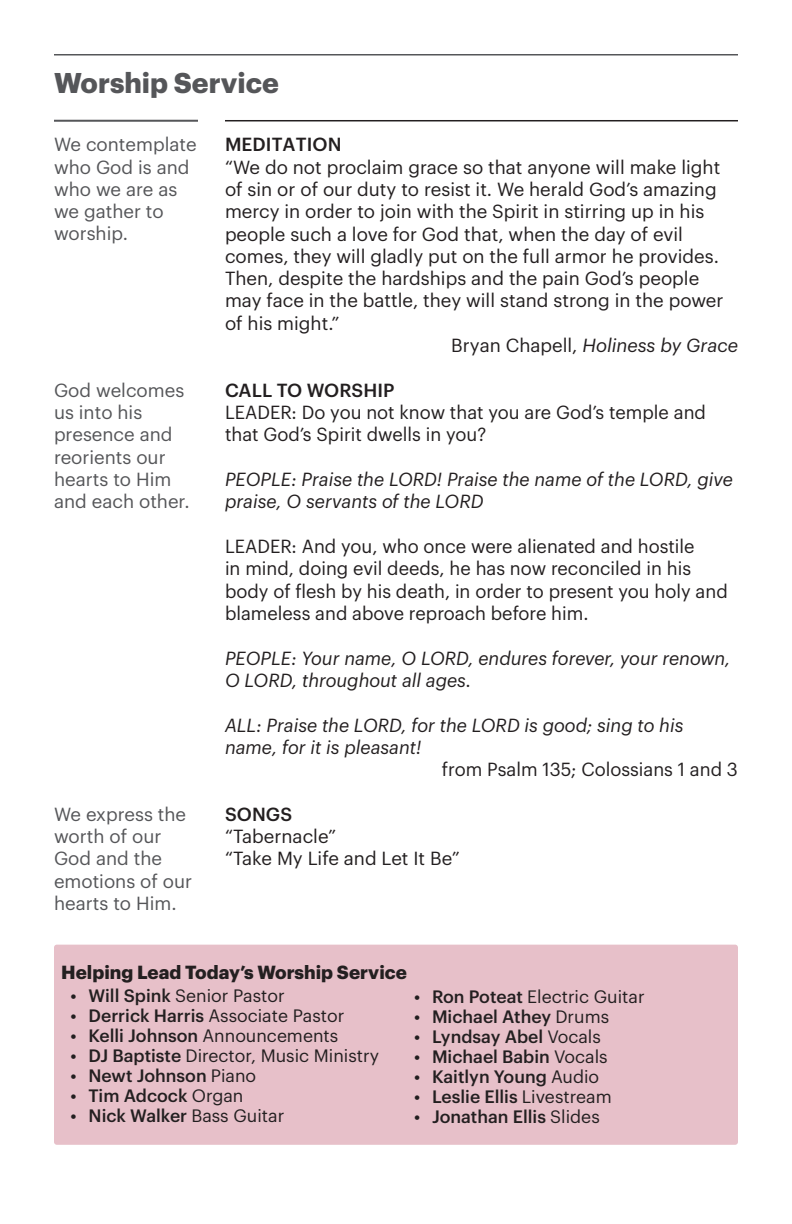
<style>
.page{position:relative;width:792px;height:1224px;background:#fff}
.page>*{position:absolute;margin:0;border:0;box-sizing:border-box;transform-origin:0 0}
.t1{font:700 28px "Graphik";color:#555659}
.t2{font:18.6px/22.4px "Graphik";color:#231f20}
.t3{font:italic 18.6px/22.4px "Graphik";color:#231f20}
.t4{font:18.6px/22.4px "Graphik";color:#555659}
.t5{font:700 18.6px "Graphik";color:#231f20}
.t6{font:500 18.6px "Graphik";letter-spacing:.005em;color:#231f20}
.t7{font:500 17.6px "Graphik";color:#231f20}
.t8{font:17.6px "Graphik";color:#231f20}
.s1{font-style:normal}
.s2{font-weight:500}
.s3{font-weight:400}
</style>
<div class="page">
<hr style="left:54px;top:120px;width:144px;height:2px;background:#555659">
<hr style="left:225px;top:120px;width:513px;height:1px;background:#231f20">
<hr style="left:54px;top:54px;width:684px;height:2px;background:#555659">
<div style="left:54px;top:945px;width:684px;height:200px;background:#e7c0c9;border-radius:3px"></div>
<p class="t1" style="left:54px;top:61px;width:226px">Worship Service</p>
<p class="t4" style="left:54px;top:132px;width:144px">We contemplate who God is and who we are as we gather to worship.</p>
<p class="t4" style="left:54px;top:377px;width:132px">God welcomes us into his presence and reorients our hearts to Him</p>
<p class="t4" style="left:54px;top:489px;width:137px">and each other.</p>
<p class="t4" style="left:54px;top:801px;width:140px">We express the worth of our<br>God and the emotions of our hearts to Him.</p>
<p class="t6" style="left:225px;top:130px;width:118px">MEDITATION</p>
<p class="t2" style="left:225px;top:154px;width:500px">“We do not proclaim grace so that anyone will make light of sin or of our duty to resist it. We herald God’s amazing mercy in order to join with the Spirit in stirring up in his people such a love for God that, when the day of evil comes, they will gladly put on the full armor he provides.<br>Then, despite the hardships and the pain God’s people may face in the battle, they will stand strong in the power of his might.”</p>
<p class="t3" style="left:451px;top:333px;width:288px"><span class="s1">Bryan Chapell,</span> Holiness by Grace</p>
<p class="t6" style="left:225px;top:376px;width:171px">CALL TO WORSHIP</p>
<p class="t2" style="left:225px;top:400px;width:483px">LEADER: Do you not know that you are God’s temple and that God’s Spirit dwells in you?</p>
<p class="t3" style="left:225px;top:467px;width:509px">PEOPLE: Praise the LORD! Praise the name of the LORD, give praise, O servants of the LORD</p>
<p class="t2" style="left:225px;top:534px;width:504px">LEADER: And you, who once were alienated and hostile<br>in mind, doing evil deeds, he has now reconciled in his body of flesh by his death, in order to present you holy and blameless and above reproach before him.</p>
<p class="t3" style="left:225px;top:645px;width:507px">PEOPLE: Your name, O LORD, endures forever, your renown,<br>O LORD, throughout all ages.</p>
<p class="t3" style="left:225px;top:712px;width:460px">ALL: Praise the LORD, for the LORD is good; sing to his name, for it is pleasant!</p>
<p class="t2" style="left:442px;top:757px;width:298px">from Psalm 135; Colossians 1 and 3</p>
<p class="t6" style="left:225px;top:800px;width:69px">SONGS</p>
<p class="t2" style="left:225px;top:824px;width:113px">“Tabernacle”</p>
<p class="t2" style="left:225px;top:846px;width:236px">“Take My Life and Let It Be”</p>
<p class="t5" style="left:61px;top:958px;width:347px">Helping Lead Today’s Worship Service</p>
<p class="t8" style="left:71px;top:983px;width:216px"><span class="s2">• Will Spink</span> Senior Pastor</p>
<p class="t8" style="left:71px;top:1003px;width:275px"><span class="s2">• Derrick Harris</span> Associate Pastor</p>
<p class="t7" style="left:71px;top:1022px;width:269px">• Kelli Johnson <span class="s3">Announcements</span></p>
<p class="t8" style="left:71px;top:1043px;width:310px"><span class="s2">• DJ Baptiste</span> Director, Music Ministry</p>
<p class="t7" style="left:71px;top:1062px;width:187px">• Newt Johnson <span class="s3">Piano</span></p>
<p class="t7" style="left:71px;top:1082px;width:174px">• Tim Adcock <span class="s3">Organ</span></p>
<p class="t7" style="left:71px;top:1102px;width:215px">• Nick Walker <span class="s3">Bass Guitar</span></p>
<p class="t8" style="left:414px;top:984px;width:232px"><span class="s2">• Ron Poteat</span> Electric Guitar</p>
<p class="t7" style="left:414px;top:1004px;width:197px">• Michael Athey <span class="s3">Drums</span></p>
<p class="t7" style="left:414px;top:1024px;width:188px">• Lyndsay Abel <span class="s3">Vocals</span></p>
<p class="t7" style="left:414px;top:1044px;width:195px">• Michael Babin <span class="s3">Vocals</span></p>
<p class="t7" style="left:414px;top:1064px;width:187px">• Kaitlyn Young <span class="s3">Audio</span></p>
<p class="t7" style="left:414px;top:1084px;width:199px">• Leslie Ellis <span class="s3">Livestream</span></p>
<p class="t7" style="left:414px;top:1104px;width:187px">• Jonathan Ellis <span class="s3">Slides</span></p>
</div>
